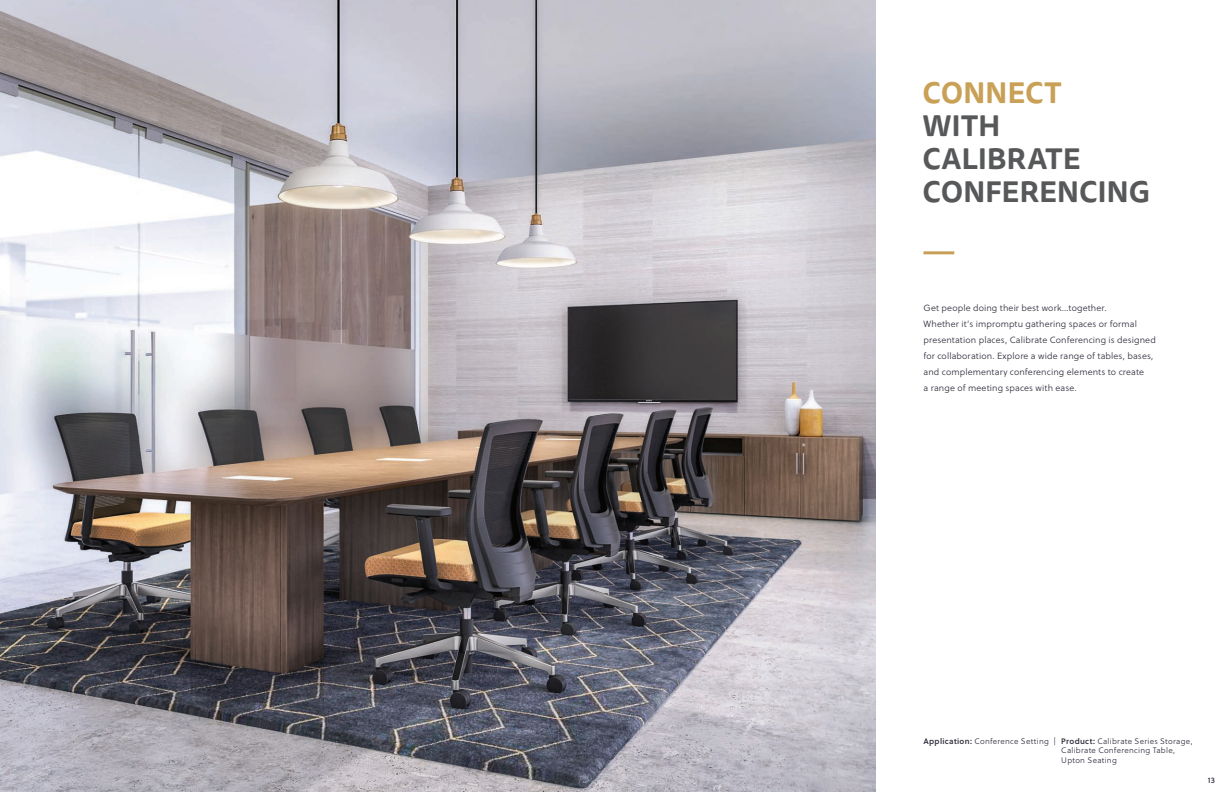
<style>
.page{position:relative;width:1224px;height:792px;background:#fff}
.page>*{position:absolute;margin:0;border:0;box-sizing:border-box;transform-origin:0 0}
.t1{font:700 29px/33px "Tisa Sans Pro";letter-spacing:-.01em;color:#57585a}
.t2{font:700 29px "Tisa Sans Pro";letter-spacing:-.01em;color:#c8a056}
.t3{font:9px/16px "Soleil Lt";letter-spacing:.015em;color:#302e3d}
.t4{font:8px/9.6px "Soleil Lt";letter-spacing:.035em;color:#302e3d}
.t5{font:8px "Soleil Bk";color:#302e3d}
.s1{font-family:"Soleil Sb"}
</style>
<div class="page">
<img style="left:0;top:0;width:875px;height:792px">
<hr style="left:924px;top:251px;width:30px;height:3px;background:#c89f56">
<h1 class="t2" style="left:923px;top:71px;width:141px">CONNECT</h1>
<h1 class="t1" style="left:923px;top:109px;width:229px">WITH<br>CALIBRATE<br>CONFERENCING</h1>
<p class="t3" style="left:924px;top:300px;width:234px">Get people doing their best work…together.<br>Whether it’s impromptu gathering spaces or formal presentation places, Calibrate Conferencing is designed for collaboration. Explore a wide range of tables, bases, and complementary conferencing elements to create<br>a range of meeting spaces with ease.</p>
<p class="t4" style="left:1061px;top:736px;width:133px;text-indent:-138px"><span class="s1">Application:</span> Conference Setting | <span class="s1">Product:</span> Calibrate Series Storage,<br>Calibrate Conferencing Table,<br>Upton Seating</p>
<p class="t5" style="left:1208px;top:774px;width:9px">13</p>
</div>
